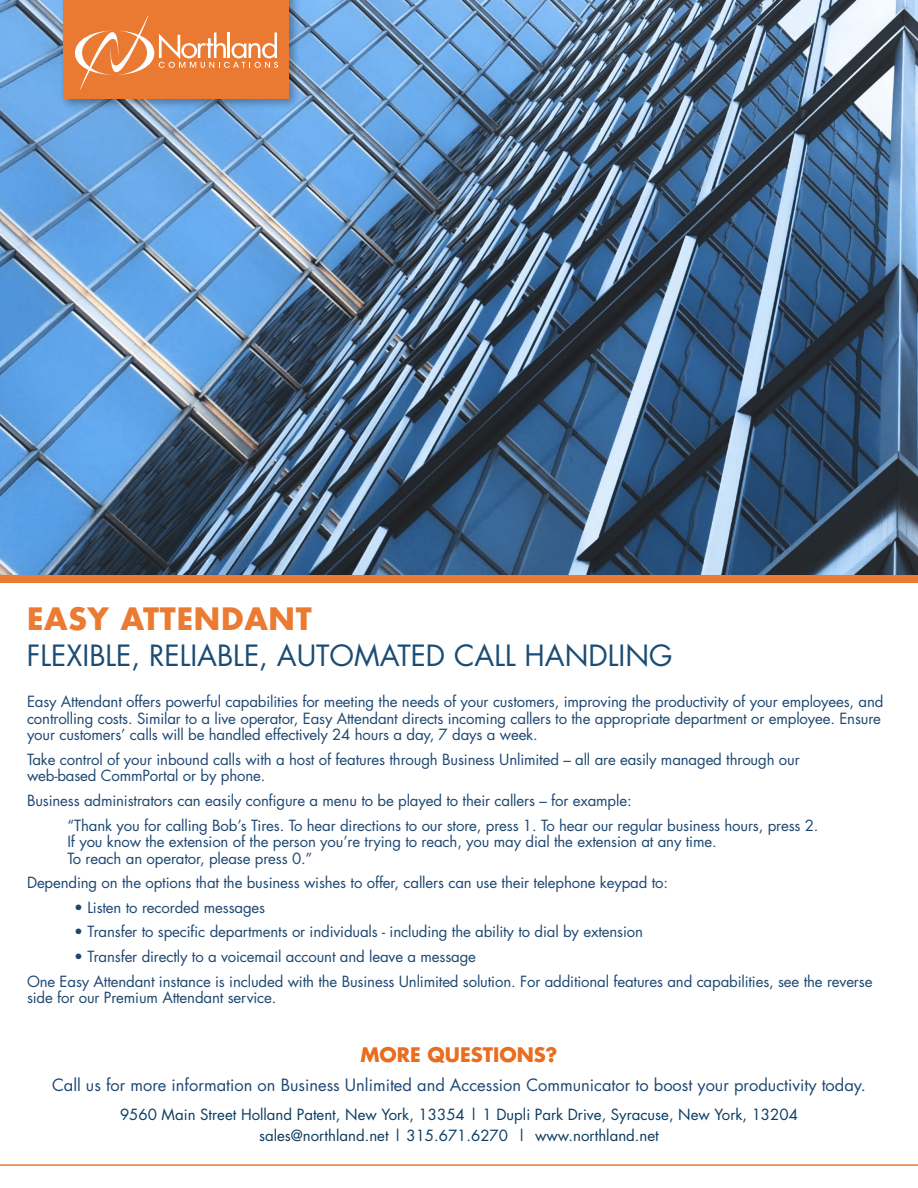
<style>
.page{position:relative;width:918px;height:1188px;background:#fff}
.page>*{position:absolute;margin:0;border:0;box-sizing:border-box;transform-origin:0 0}
.t1{font:700 30px "Futura";letter-spacing:.025em;color:#eb7a33}
.t2{font:28.5px "Futura";color:#1a4c76}
.t3{font:700 19.5px "Futura";color:#e86d1f}
.t4{font:16.5px "Futura";color:#1e4872}
.t5{font:15px/16.5px "Futura";letter-spacing:-.01em;color:#1e4872}
.t6{font:15px/21px "Futura";color:#0b3c61;text-align:center}
</style>
<div class="page">
<img style="left:0;top:0;width:918px;height:575px">
<div style="left:59px;top:0;width:242px;height:111px;background:#000;opacity:.33"></div>
<div style="left:64px;top:0;width:225px;height:99px;background:#ea7932"></div>
<svg style="left:75px;top:15px;width:203px;height:96px"></svg>
<div style="left:0;top:575px;width:918px;height:7px;background:#eb7a33"></div>
<hr style="left:0;top:1164px;width:918px;height:2px;background:#eb7a33">
<h1 class="t1" style="left:27px;top:598px;width:286px">EASY ATTENDANT</h1>
<h2 class="t2" style="left:27px;top:636px;width:647px">FLEXIBLE, RELIABLE, AUTOMATED CALL HANDLING</h2>
<p class="t5" style="left:27px;top:693px;width:858px">Easy Attendant offers powerful capabilities for meeting the needs of your customers, improving the productivity of your employees, and controlling costs. Similar to a live operator, Easy Attendant directs incoming callers to the appropriate department or employee. Ensure your customers’ calls will be handled effectively 24 hours a day, 7 days a week.</p>
<p class="t5" style="left:27px;top:751px;width:774px">Take control of your inbound calls with a host of features through Business Unlimited – all are easily managed through our web-based CommPortal or by phone.</p>
<p class="t5" style="left:68px;top:788px;width:753px;line-height:24.6px;text-indent:-40px">Business administrators can easily configure a menu to be played to their callers – for example:<br>“Thank you for calling Bob’s Tires. To hear directions to our store, press 1. To hear our regular business hours, press 2.</p>
<p class="t5" style="left:68px;top:833px;width:651px">If you know the extension of the person you’re trying to reach, you may dial the extension at any time.<br>To reach an operator, please press 0.”</p>
<p class="t5" style="left:27px;top:874px;width:643px">Depending on the options that the business wishes to offer, callers can use their telephone keypad to:</p>
<p class="t5" style="left:74px;top:899px;width:192px">• Listen to recorded messages</p>
<p class="t5" style="left:74px;top:923px;width:570px">• Transfer to specific departments or individuals - including the ability to dial by extension</p>
<p class="t5" style="left:27px;top:944px;width:847px;line-height:24.6px;text-indent:47px">• Transfer directly to a voicemail account and leave a message<br>One Easy Attendant instance is included with the Business Unlimited solution. For additional features and capabilities, see the reverse</p>
<p class="t5" style="left:27px;top:989px;width:251px">side for our Premium Attendant service.</p>
<h3 class="t3" style="left:360px;top:1041px;width:199px">MORE QUESTIONS?</h3>
<p class="t4" style="left:52px;top:1074px;width:815px">Call us for more information on Business Unlimited and Accession Communicator to boost your productivity today.</p>
<p class="t6" style="left:120px;top:1104px;width:679px">9560 Main Street Holland Patent, New York, 13354 | 1 Dupli Park Drive, Syracuse, New York, 13204 sales@northland.net | 315.671.6270 | www.northland.net</p>
</div>
